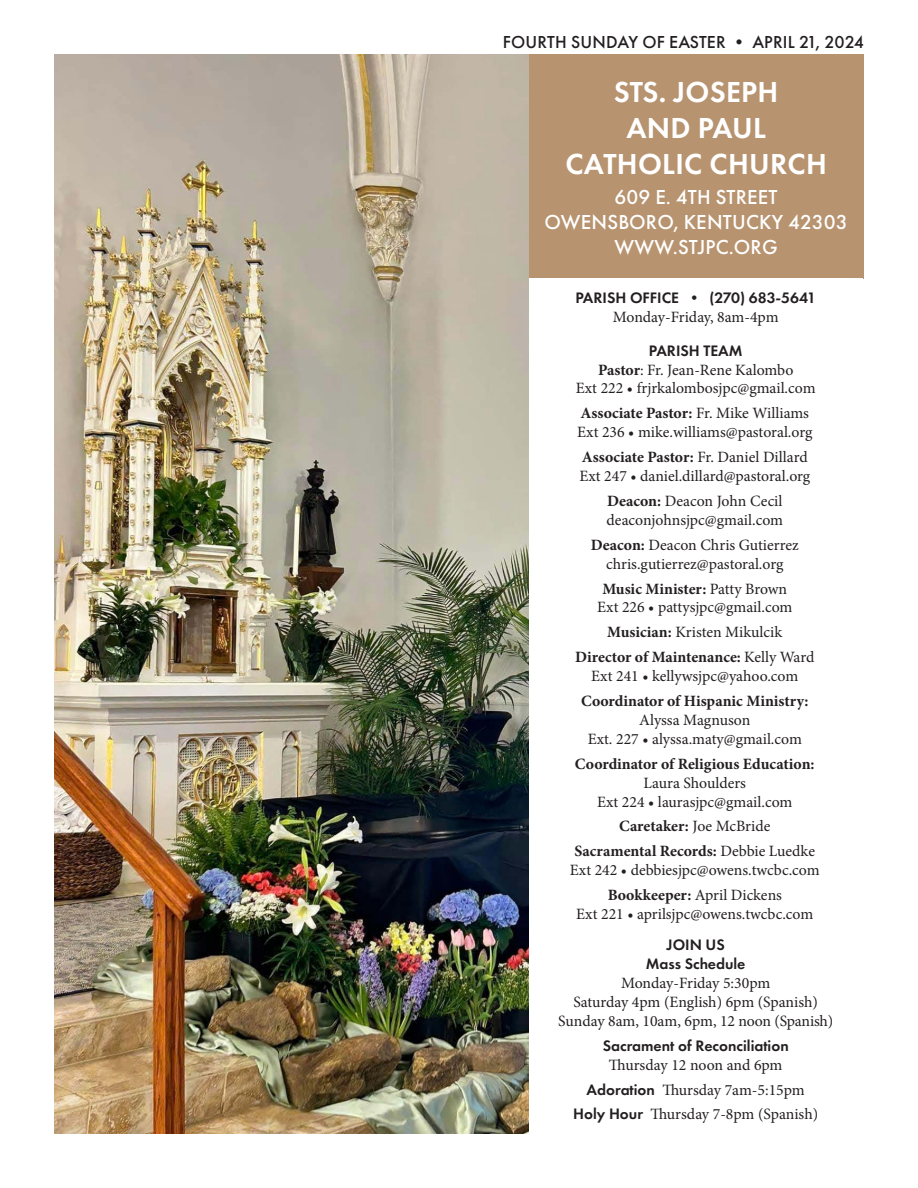
<style>
.page{position:relative;width:918px;height:1188px;background:#fff}
.page>*{position:absolute;margin:0;border:0;box-sizing:border-box;transform-origin:0 0}
.t1{font:600 30px/36px "Futura PT";letter-spacing:.01em;color:#fff;text-align:center}
.t2{font:500 21px/25.2px "Futura PT";letter-spacing:.01em;color:#fff;text-align:center}
.t3{font:500 18px "Futura PT";letter-spacing:.01em;color:#231f20}
.t4{font:15.75px/18.9px "Minion Pro";color:#231f20;text-align:center}
.t5{font:700 15.75px/24.9px "Minion Pro";color:#231f20;text-align:center}
.t6{font:600 15.75px/18.9px "Futura PT";color:#231f20;text-align:center}
.s1{font-family:"Minion Pro";font-weight:400}
.s2{font-family:"Futura PT";font-weight:600}
.s3{font-weight:700}
.s4{font-weight:400}
</style>
<div class="page">
<div style="left:529px;top:54px;width:334px;height:225px;background:#b7936f"></div>
<div style="left:528px;top:278px;width:335px;height:855px;background:#fff"></div>
<img style="left:54px;top:54px;width:474px;height:1080px">
<p class="t3" style="left:503px;top:31px;width:363px">FOURTH SUNDAY OF EASTER • APRIL 21, 2024</p>
<p class="t1" style="left:565px;top:74px;width:263px">STS. JOSEPH<br>AND PAUL<br>CATHOLIC CHURCH</p>
<p class="t2" style="left:545px;top:184px;width:305px">609 E. 4TH STREET<br>OWENSBORO, KENTUCKY 42303<br>WWW.STJPC.ORG</p>
<p class="t6" style="left:575px;top:288px;width:242px">PARISH OFFICE • (270) 683-5641<br><span class="s1">Monday-Friday, 8am-4pm</span></p>
<p class="t4" style="left:576px;top:341px;width:241px"><span class="s2">PARISH TEAM<br></span><span class="s3">Pastor</span>: Fr. Jean-Rene Kalombo<br>Ext 222 • frjrkalombosjpc@gmail.com</p>
<p class="t4" style="left:577px;top:404px;width:237px;text-align:left"><span class="s3">Associate Pastor:</span> Fr. Mike Williams<br>Ext 236 • mike.williams@pastoral.org</p>
<p class="t4" style="left:579px;top:448px;width:232px;text-align:left"><span class="s3">Associate Pastor:</span> Fr. Daniel Dillard<br>Ext 247 • daniel.dillard@pastoral.org</p>
<p class="t4" style="left:607px;top:492px;width:178px;text-align:left"><span class="s3">Deacon:</span> Deacon John Cecil deaconjohnsjpc@gmail.com</p>
<p class="t4" style="left:591px;top:535px;width:209px"><span class="s3">Deacon:</span> Deacon Chris Gutierrez chris.gutierrez@pastoral.org</p>
<p class="t4" style="left:597px;top:579px;width:197px"><span class="s3">Music Minister:</span> Patty Brown<br>Ext 226 • pattysjpc@gmail.com</p>
<p class="t5" style="left:575px;top:620px;width:241px">Musician: <span class="s4">Kristen Mikulcik<br></span>Director of Maintenance: <span class="s4">Kelly Ward</span></p>
<p class="t5" style="left:581px;top:664px;width:229px"><span class="s4">Ext 241 • kellywsjpc@yahoo.com<br></span>Coordinator of Hispanic Ministry:</p>
<p class="t4" style="left:588px;top:711px;width:216px">Alyssa Magnuson<br>Ext. 227 • alyssa.maty@gmail.com</p>
<p class="t4" style="left:575px;top:754px;width:241px"><span class="s3">Coordinator of Religious Education:<br></span>Laura Shoulders<br>Ext 224 • laurasjpc@gmail.com</p>
<p class="t5" style="left:575px;top:814px;width:242px">Caretaker: <span class="s4">Joe McBride<br></span>Sacramental Records: <span class="s4">Debbie Luedke</span></p>
<p class="t4" style="left:570px;top:858px;width:251px;line-height:24.9px">Ext 242 • debbiesjpc@owens.twcbc.com<br><span class="s3">Bookkeeper:</span> April Dickens</p>
<p class="t4" style="left:576px;top:899px;width:239px;line-height:31.2px">Ext 221 • aprilsjpc@owens.twcbc.com<br><span class="s2">JOIN US</span></p>
<p class="t4" style="left:558px;top:955px;width:277px"><span class="s2">Mass Schedule<br></span>Monday-Friday 5:30pm<br>Saturday 4pm (English) 6pm (Spanish)<br>Sunday 8am, 10am, 6pm, 12 noon (Spanish)</p>
<p class="t6" style="left:603px;top:1036px;width:188px">Sacrament of Reconciliation<br><span class="s1">Thursday 12 noon and 6pm</span></p>
<p class="t4" style="left:573px;top:1077px;width:246px;line-height:24.9px"><span class="s2">Adoration</span> Thursday 7am-5:15pm<br><span class="s2">Holy Hour</span> Thursday 7-8pm (Spanish)</p>
</div>
